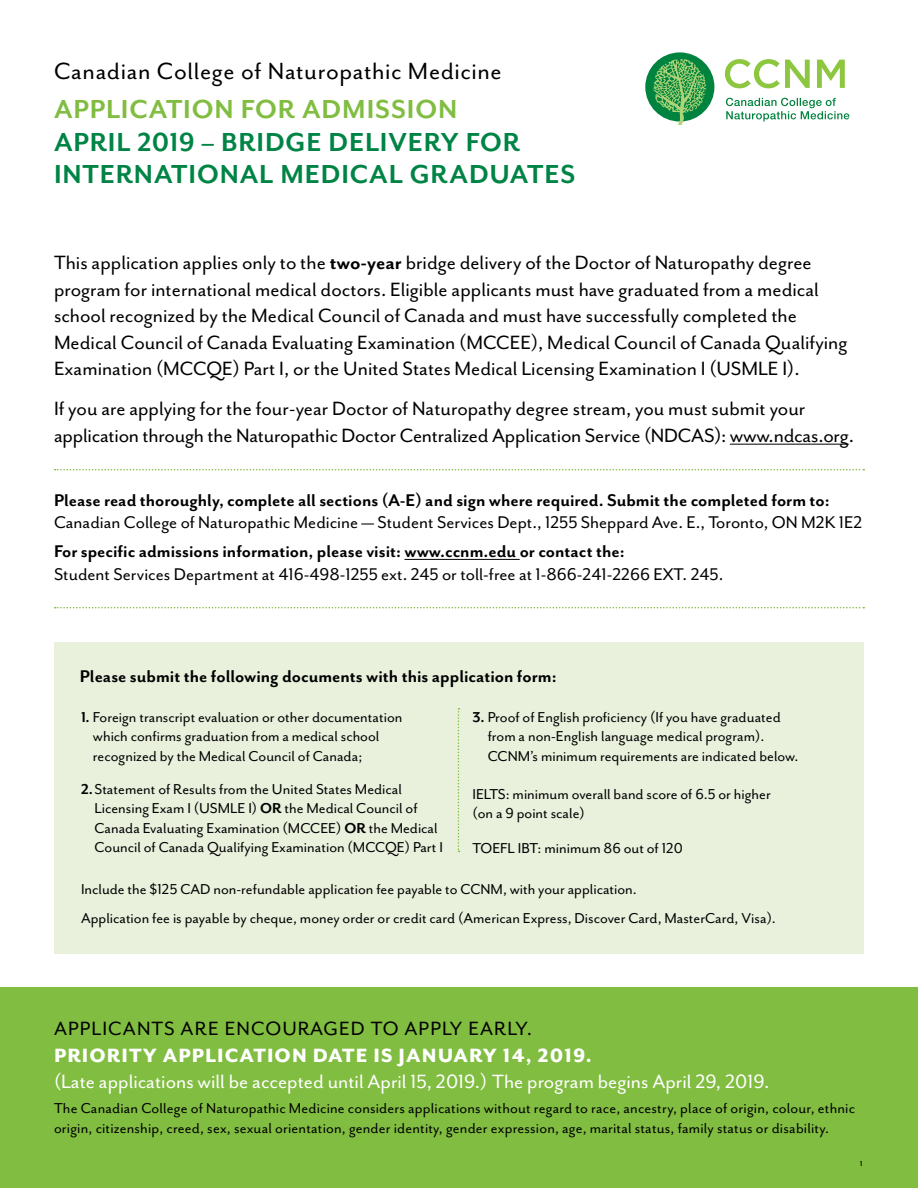
<style>
.page{position:relative;width:918px;height:1188px;background:#fff}
.page>*{position:absolute;margin:0;border:0;box-sizing:border-box;transform-origin:0 0}
.t1{font:700 30px/32.4px "Mr Eaves San OT";letter-spacing:.025em;color:#008445}
.t2{font:700 30px "Mr Eaves San OT";letter-spacing:.03em;color:#81bd41}
.t3{font:27px "Mr Eaves San OT";letter-spacing:.025em;color:#000}
.t4{font:22.2px/26.5px "Mr Eaves San OT";color:#000}
.t5{font:22.2px "Mr Eaves San OT";color:#fff}
.t6{font:800 22.2px "Mr Eaves San OT";letter-spacing:.05em;color:#fff}
.t7{font:22.2px "Mr Eaves San OT";letter-spacing:.05em;color:#000}
.t8{font:700 19.5px "Mr Eaves San OT";color:#000}
.t9{font:19.5px "Mr Eaves San OT";color:#000}
.t10{font:16.5px/19.5px "Mr Eaves San OT";color:#000}
.t11{font:11.25px "Mr Eaves San OT";color:#000}
.s1{font-weight:700}
</style>
<div class="page">
<div style="left:0;top:987px;width:918px;height:201px;background:#81bd41"></div>
<div style="left:645px;top:52px;width:69px;height:70px;background:#00833e;border-radius:50%"></div>
<svg style="left:650px;top:59px;width:58px;height:66px"></svg>
<svg style="left:726px;top:98px;width:123px;height:23px"></svg>
<svg style="left:725px;top:59px;width:120px;height:29px"></svg>
<svg style="left:55px;top:469px;width:809px;height:1px"></svg>
<hr style="left:730px;top:444px;width:119px;height:1px;background:#000">
<hr style="left:404px;top:559px;width:116px;height:1px;background:#000">
<svg style="left:55px;top:607px;width:809px;height:1px"></svg>
<div style="left:54px;top:642px;width:810px;height:311px;background:#e9f1dd"></div>
<svg style="left:458px;top:708px;width:1px;height:144px"></svg>
<h2 class="t3" style="left:54px;top:57px;width:449px">Canadian College of Naturopathic Medicine</h2>
<h1 class="t2" style="left:54px;top:93px;width:405px">APPLICATION FOR ADMISSION</h1>
<h1 class="t1" style="left:54px;top:126px;width:523px">APRIL 2019 – BRIDGE DELIVERY FOR<br>INTERNATIONAL MEDICAL GRADUATES</h1>
<p class="t4" style="left:54px;top:250px;width:795px">This application applies only to the <span class="s1">two-year</span> bridge delivery of the Doctor of Naturopathy degree program for international medical doctors. Eligible applicants must have graduated from a medical school recognized by the Medical Council of Canada and must have successfully completed the Medical Council of Canada Evaluating Examination (MCCEE), Medical Council of Canada Qualifying Examination (MCCQE) Part I, or the United States Medical Licensing Examination I (USMLE I).</p>
<h3 class="t4" style="left:54px;top:396px;width:802px">If you are applying for the four-year Doctor of Naturopathy degree stream, you must submit your application through the Naturopathic Doctor Centralized Application Service (NDCAS): www.ndcas.org.</h3>
<p class="t8" style="left:54px;top:489px;width:777px">Please read thoroughly, complete all sections (A-E) and sign where required. Submit the completed form to:</p>
<p class="t9" style="left:54px;top:512px;width:810px">Canadian College of Naturopathic Medicine — Student Services Dept., 1255 Sheppard Ave. E., Toronto, ON M2K 1E2</p>
<p class="t8" style="left:54px;top:541px;width:572px">For specific admissions information, please visit: www.ccnm.edu or contact the:</p>
<p class="t9" style="left:54px;top:564px;width:671px">Student Services Department at 416-498-1255 ext. 245 or toll-free at 1-866-241-2266 EXT. 245.</p>
<p class="t8" style="left:80px;top:665px;width:478px">Please submit the following documents with this application form:</p>
<p class="t10" style="left:488px;top:708px;width:312px;text-indent:-15px"><span class="s1">3.</span> Proof of English proficiency (If you have graduated from a non-English language medical program).<br>CCNM’s minimum requirements are indicated below.</p>
<p class="t10" style="left:472px;top:784px;width:300px">IELTS: minimum overall band score of 6.5 or higher (on a 9 point scale)</p>
<p class="t10" style="left:472px;top:838px;width:212px">TOEFL IBT: minimum 86 out of 120</p>
<p class="t10" style="left:81px;top:875px;width:696px;line-height:29.2px">Include the $125 CAD non-refundable application fee payable to CCNM, with your application.<br>Application fee is payable by cheque, money order or credit card (American Express, Discover Card, MasterCard, Visa).</p>
<p class="t10" style="left:93px;top:707px;width:311px;text-indent:-12px"><span class="s1">1.</span> Foreign transcript evaluation or other documentation which confirms graduation from a medical school recognized by the Medical Council of Canada;</p>
<p class="t10" style="left:94px;top:779px;width:350px;text-indent:-13px"><span class="s1">2.</span>Statement of Results from the United States Medical Licensing Exam I (USMLE I) <span class="s1">OR</span> the Medical Council of Canada Evaluating Examination (MCCEE) <span class="s1">OR</span> the Medical Council of Canada Qualifying Examination (MCCQE) Part I</p>
<h3 class="t7" style="left:54px;top:1016px;width:480px">APPLICANTS ARE ENCOURAGED TO APPLY EARLY.</h3>
<h3 class="t6" style="left:54px;top:1043px;width:539px">PRIORITY APPLICATION DATE IS JANUARY 14, 2019.</h3>
<h3 class="t5" style="left:54px;top:1070px;width:717px">(Late applications will be accepted until April 15, 2019.) The program begins April 29, 2019.</h3>
<p class="t10" style="left:54px;top:1099px;width:803px">The Canadian College of Naturopathic Medicine considers applications without regard to race, ancestry, place of origin, colour, ethnic origin, citizenship, creed, sex, sexual orientation, gender identity, gender expression, age, marital status, family status or disability.</p>
<p class="t11" style="left:860px;top:1156px;width:5px">1</p>
</div>
